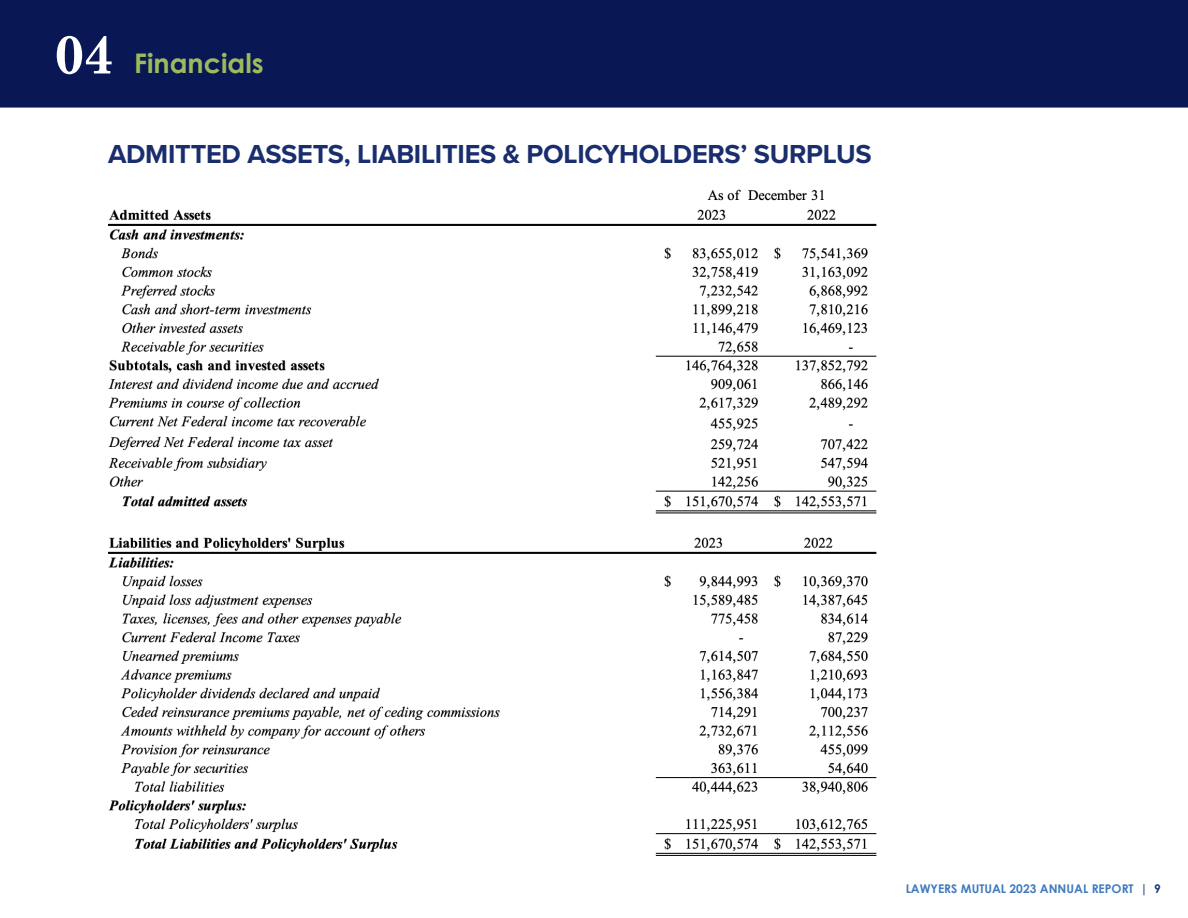
<style>
.page{position:relative;width:1188px;height:918px;background:#fff}
.page>*{position:absolute;margin:0;border:0;box-sizing:border-box;transform-origin:0 0}
._2019header{font:700 27px "Proxima Nova";letter-spacing:-.01em;color:#1a2e6e}
.t1{font:700 27px "Century Gothic";color:#9dbb5c}
.t2{font:700 12px "Century Gothic";color:#417bbf}
.s1{font-family:"Century Schoolbook";font-size:54px;color:#fff}
.s2{color:#1d3d7b}
</style>
<div class="page">
<img style="left:108px;top:189px;width:769px;height:667px">
<div style="left:0;top:0;width:1188px;height:108px;background:#091855"></div>
<p class="t1" style="left:54px;top:47px;width:211px"><span class="s1">04</span> Financials</p>
<p class="_2019header" style="left:108px;top:134px;width:765px">ADMITTED ASSETS, LIABILITIES &amp; POLICYHOLDERS’ SURPLUS</p>
<p class="t2" style="left:906px;top:881px;width:257px">LAWYERS MUTUAL 2023 ANNUAL REPORT <span class="s2">| 9</span></p>
</div>
